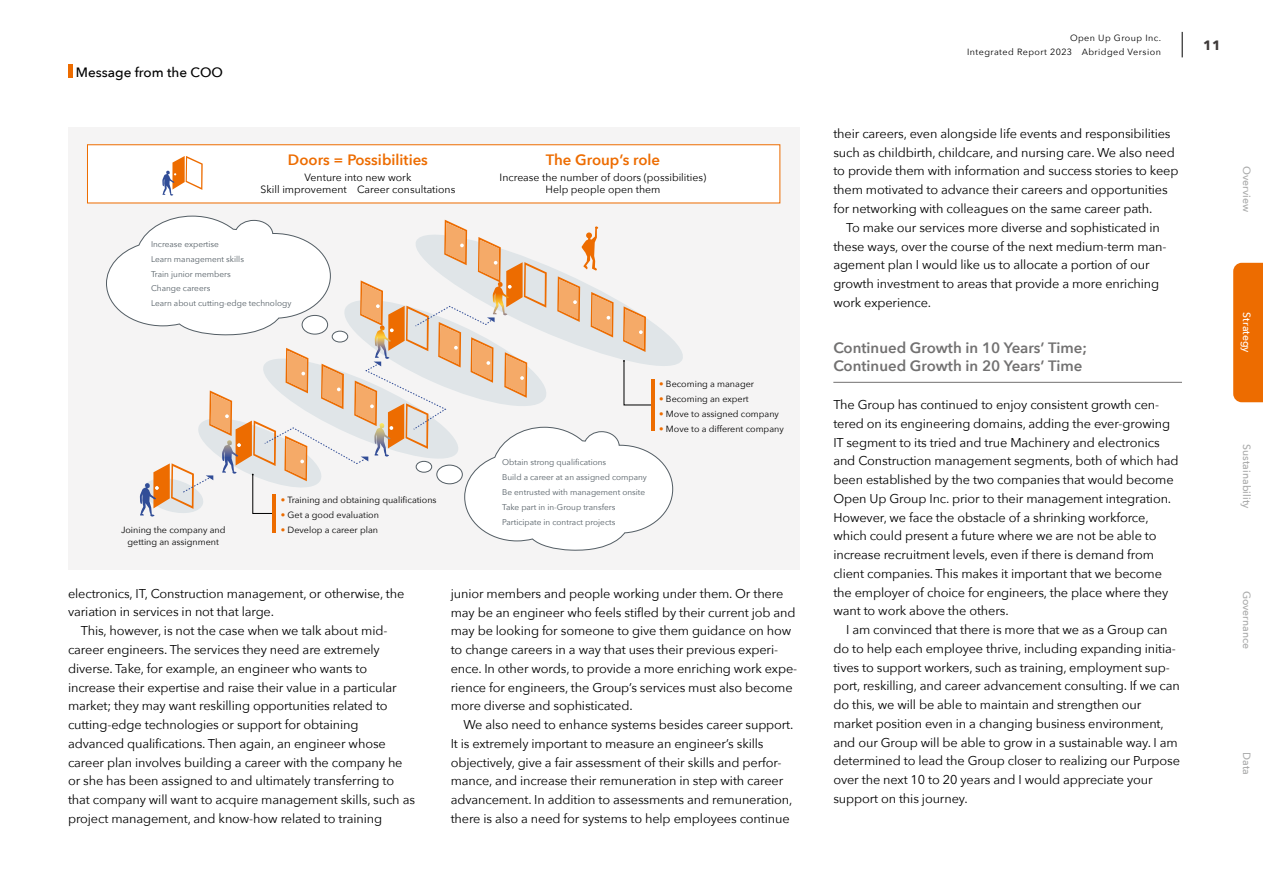
<style>
.page{position:relative;width:1263px;height:893px;background:#fff}
.page>*{position:absolute;margin:0;border:0;box-sizing:border-box;transform-origin:0 0}
.t1{font:600 15px/18.8px "Avenir Next";color:#727171}
.t2{font:600 15px "Avenir Next";color:#ed6c00}
.t3{font:500 13.5px "Avenir Next";color:#000}
.t4{font:700 13.5px "Avenir Next";color:#3e3a39}
.t5{font:12.75px/18.8px "Avenir Next";letter-spacing:-.01em;color:#000}
.t6{font:10.5px/12px "Avenir Next";color:#000;text-align:center}
.t7{font:500 10.5px "Avenir Next";color:#aaabab}
.t8{font:500 10.5px "Avenir Next";color:#fff}
.t9{font:9px/12px "Avenir Next";color:#000;text-align:center}
.t10{font:9px/13.5px "Avenir Next";letter-spacing:.05em;color:#000;text-align:right}
.t11{font:8.25px/14.7px "Avenir Next";color:#535d64}
.s1{color:#ed6c00}
</style>
<div class="page">
<div style="left:1233px;top:263px;width:30px;height:139px;background:#ed6c00"></div>
<hr style="left:833px;top:382px;width:349px;height:1px;background:#727171">
<div style="left:68px;top:128px;width:731px;height:442px;background:#f5f4f4"></div>
<svg style="left:106px;top:216px;width:577px;height:335px"></svg>
<div style="left:87px;top:145px;width:693px;height:58px;background:#fff"></div>
<svg style="left:162px;top:156px;width:41px;height:40px"></svg>
<div style="left:68px;top:64px;width:5px;height:14px;background:#ed6c00"></div>
<svg style="left:1182px;top:32px;width:1px;height:25px"></svg>
<p class="t3" style="left:76px;top:61px;width:149px">Message from the COO</p>
<p class="t2" style="left:288px;top:147px;width:142px">Doors = Possibilities</p>
<p class="t6" style="left:261px;top:171px;width:196px">Venture into new work<br>Skill improvement Career consultations</p>
<p class="t11" style="left:151px;top:237px;width:142px">Increase expertise<br>Learn management skills<br>Train junior members<br>Change careers<br>Learn about cutting-edge technology</p>
<p class="t9" style="left:121px;top:524px;width:106px">Joining the company and getting an assignment</p>
<p class="t9" style="left:281px;top:493px;width:157px"><span class="s1">•</span> Training and obtaining qualifications</p>
<p class="t9" style="left:281px;top:508px;width:100px"><span class="s1">•</span> Get a good evaluation</p>
<p class="t9" style="left:281px;top:523px;width:99px"><span class="s1">•</span> Develop a career plan</p>
<p class="t2" style="left:546px;top:147px;width:116px">The Group’s role</p>
<p class="t6" style="left:500px;top:171px;width:208px">Increase the number of doors (possibilities)<br>Help people open them</p>
<p class="t11" style="left:502px;top:455px;width:146px">Obtain strong qualifications<br>Build a career at an assigned company Be entrusted with management onsite Take part in in-Group transfers Participate in contract projects</p>
<p class="t9" style="left:659px;top:377px;width:96px"><span class="s1">•</span> Becoming a manager</p>
<p class="t9" style="left:659px;top:392px;width:91px"><span class="s1">•</span> Becoming an expert</p>
<p class="t9" style="left:659px;top:407px;width:121px"><span class="s1">•</span> Move to assigned company</p>
<p class="t9" style="left:659px;top:422px;width:126px"><span class="s1">•</span> Move to a different company</p>
<p class="t5" style="left:68px;top:583px;width:338px">electronics, IT, Construction management, or otherwise, the variation in services in not that large.</p>
<p class="t5" style="left:68px;top:621px;width:348px;text-indent:13px">This, however, is not the case when we talk about mid&shy;career engineers. The services they need are extremely diverse. Take, for example, an engineer who wants to increase their expertise and raise their value in a particular market; they may want reskilling opportunities related to cutting-edge technologies or support for obtaining advanced qualifications. Then again, an engineer whose career plan involves building a career with the company he or she has been assigned to and ultimately transferring to that company will want to acquire management skills, such as project management, and know-how related to training</p>
<p class="t5" style="left:451px;top:583px;width:348px">junior members and people working under them. Or there may be an engineer who feels stifled by their current job and may be looking for someone to give them guidance on how to change careers in a way that uses their previous experi&shy;ence. In other words, to provide a more enriching work expe&shy;rience for engineers, the Group’s services must also become more diverse and sophisticated.</p>
<p class="t5" style="left:451px;top:715px;width:344px;text-indent:13px">We also need to enhance systems besides career support.<br>It is extremely important to measure an engineer’s skills objectively, give a fair assessment of their skills and perfor&shy;mance, and increase their remuneration in step with career advancement. In addition to assessments and remuneration, there is also a need for systems to help employees continue</p>
<p class="t10" style="left:967px;top:31px;width:196px">Open Up Group Inc.<br>Integrated Report 2023 Abridged Version</p>
<p class="t4" style="left:1203px;top:33px;width:19px">11</p>
<p class="t5" style="left:833px;top:124px;width:347px">their careers, even alongside life events and responsibilities such as childbirth, childcare, and nursing care. We also need to provide them with information and success stories to keep them motivated to advance their careers and opportunities for networking with colleagues on the same career path.</p>
<p class="t5" style="left:833px;top:217px;width:335px;text-indent:13px">To make our services more diverse and sophisticated in these ways, over the course of the next medium-term man&shy;agement plan I would like us to allocate a portion of our growth investment to areas that provide a more enriching work experience.</p>
<p class="t1" style="left:833px;top:338px;width:255px">Continued Growth in 10 Years’ Time;<br>Continued Growth in 20 Years’ Time</p>
<p class="t5" style="left:833px;top:395px;width:347px">The Group has continued to enjoy consistent growth cen&shy;tered on its engineering domains, adding the ever-growing IT segment to its tried and true Machinery and electronics and Construction management segments, both of which had been established by the two companies that would become Open Up Group Inc. prior to their management integration.<br>However, we face the obstacle of a shrinking workforce, which could present a future where we are not be able to increase recruitment levels, even if there is demand from client companies. This makes it important that we become the employer of choice for engineers, the place where they want to work above the others.</p>
<p class="t5" style="left:833px;top:620px;width:348px;text-indent:13px">I am convinced that there is more that we as a Group can do to help each employee thrive, including expanding initia&shy;tives to support workers, such as training, employment sup&shy;port, reskilling, and career advancement consulting. If we can do this, we will be able to maintain and strengthen our market position even in a changing business environment, and our Group will be able to grow in a sustainable way. I am determined to lead the Group closer to realizing our Purpose over the next 10 to 20 years and I would appreciate your support on this journey.</p>
<p class="t7" style="left:1255px;top:166px;width:48px;rotate:90deg">Overview</p>
<p class="t8" style="left:1255px;top:312px;width:42px;rotate:90deg">Strategy</p>
<p class="t7" style="left:1255px;top:444px;width:66px;rotate:90deg">Sustainability</p>
<p class="t7" style="left:1255px;top:591px;width:60px;rotate:90deg">Governance</p>
<p class="t7" style="left:1255px;top:752px;width:24px;rotate:90deg">Data</p>
</div>
